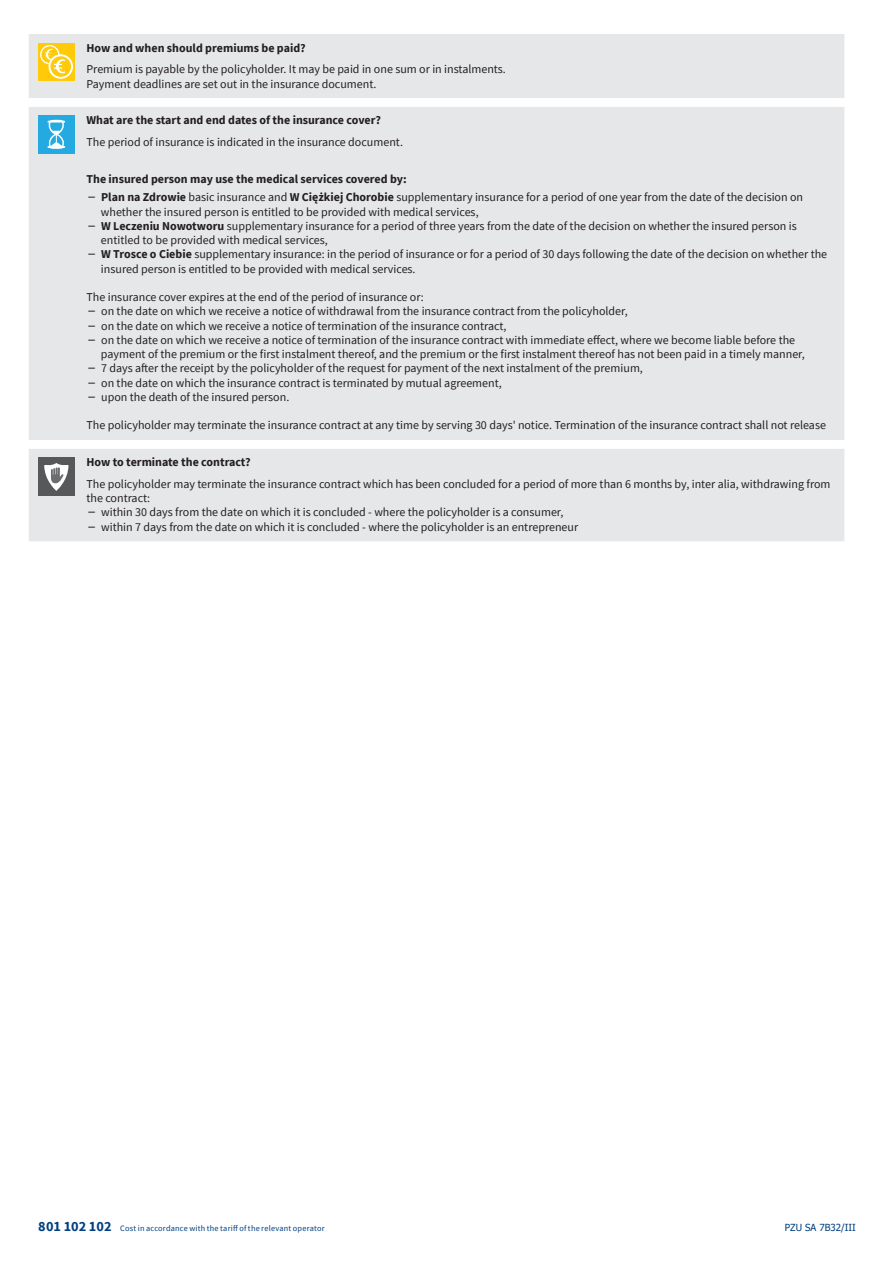
<style>
.page{position:relative;width:893px;height:1263px;background:#fff}
.page>*{position:absolute;margin:0;border:0;box-sizing:border-box;transform-origin:0 0}
._00_TEKST{font:12px/14.2px "Source Sans Pro";color:#231f20}
._01_HASŁO{font:700 12px "Source Sans Pro";color:#231f20}
._01_HASŁO-2{font:12px "Source Sans Pro";color:#231f20}
.t1{font:9.75px "Tahoma";color:#014081}
.t2{font:8.25px "Source Sans Pro";letter-spacing:.025em;color:#014081}
.s1{font-family:"Tahoma"}
.s2{font-weight:700}
.s3{font-weight:700;font-size:14.25px}
</style>
<div class="page">
<div style="left:29px;top:34px;width:815px;height:507px;background:#e6e7e9"></div>
<div style="left:29px;top:98px;width:815px;height:351px;background:#e6e7e9"></div>
<div style="left:38px;top:43px;width:37px;height:38px;background:#feca0a"></div>
<div style="left:40px;top:45px;width:19px;height:19px;border:1px solid #fff;border-radius:50%"></div>
<svg style="left:50px;top:55px;width:22px;height:23px"></svg>
<div style="left:49px;top:54px;width:24px;height:25px;border:2px solid #fff;border-radius:50%"></div>
<svg style="left:43px;top:48px;width:23px;height:26px"></svg>
<div style="left:38px;top:115px;width:37px;height:38px;background:#24aae1"></div>
<svg style="left:48px;top:120px;width:17px;height:29px"></svg>
<div style="left:38px;top:457px;width:37px;height:38px;background:#57585a"></div>
<svg style="left:44px;top:463px;width:24px;height:28px"></svg>
<p class="_01_HASŁO" style="left:86px;top:39px;width:221px">How and when should premiums be paid?</p>
<p class="_00_TEKST" style="left:86px;top:62px;width:421px">Premium is payable by the policyholder. It may be paid in one sum or in instalments.</p>
<p class="_00_TEKST" style="left:86px;top:76px;width:291px">Payment deadlines are set out in the insurance document.</p>
<p class="_01_HASŁO" style="left:86px;top:112px;width:296px">What are the start and end dates of the insurance cover?</p>
<p class="_01_HASŁO-2" style="left:86px;top:134px;width:318px">The period of insurance is indicated in the insurance document.</p>
<p class="_01_HASŁO" style="left:86px;top:171px;width:322px">The insured person may use the medical services covered by:</p>
<p class="_00_TEKST" style="left:101px;top:190px;width:704px;text-indent:-12px"><span class="s1">–</span> <span class="s2">Plan na Zdrowie</span> basic insurance and <span class="s2">W Ciężkiej Chorobie</span> supplementary insurance for a period of one year from the date of the decision on whether the insured person is entitled to be provided with medical services,</p>
<p class="_00_TEKST" style="left:101px;top:219px;width:697px;text-indent:-12px"><span class="s1">–</span> <span class="s2">W Leczeniu Nowotworu</span> supplementary insurance for a period of three years from the date of the decision on whether the insured person is entitled to be provided with medical services,</p>
<p class="_00_TEKST" style="left:101px;top:247px;width:728px;text-indent:-12px"><span class="s1">–</span> <span class="s2">W Trosce o Ciebie</span> supplementary insurance: in the period of insurance or for a period of 30 days following the date of the decision on whether the insured person is entitled to be provided with medical services.</p>
<p class="_00_TEKST" style="left:86px;top:290px;width:339px">The insurance cover expires at the end of the period of insurance or:</p>
<p class="_00_TEKST" style="left:89px;top:304px;width:541px"><span class="s1">–</span> on the date on which we receive a notice of withdrawal from the insurance contract from the policyholder,</p>
<p class="_00_TEKST" style="left:89px;top:318px;width:419px"><span class="s1">–</span> on the date on which we receive a notice of termination of the insurance contract,</p>
<p class="_00_TEKST" style="left:101px;top:333px;width:705px;text-indent:-12px"><span class="s1">–</span> on the date on which we receive a notice of termination of the insurance contract with immediate effect, where we become liable before the payment of the premium or the first instalment thereof, and the premium or the first instalment thereof has not been paid in a timely manner,</p>
<p class="_00_TEKST" style="left:89px;top:361px;width:556px"><span class="s1">–</span> 7 days after the receipt by the policyholder of the request for payment of the next instalment of the premium,</p>
<p class="_00_TEKST" style="left:89px;top:375px;width:415px"><span class="s1">–</span> on the date on which the insurance contract is terminated by mutual agreement,</p>
<p class="_00_TEKST" style="left:89px;top:390px;width:202px"><span class="s1">–</span> upon the death of the insured person.</p>
<p class="_00_TEKST" style="left:86px;top:418px;width:741px">The policyholder may terminate the insurance contract at any time by serving 30 days' notice. Termination of the insurance contract shall not release</p>
<p class="_01_HASŁO" style="left:86px;top:454px;width:166px">How to terminate the contract?</p>
<p class="_00_TEKST" style="left:86px;top:477px;width:745px">The policyholder may terminate the insurance contract which has been concluded for a period of more than 6 months by, inter alia, withdrawing from the contract:</p>
<p class="_00_TEKST" style="left:89px;top:505px;width:476px"><span class="s1">–</span> within 30 days from the date on which it is concluded - where the policyholder is a consumer,</p>
<p class="_00_TEKST" style="left:89px;top:519px;width:491px"><span class="s1">–</span> within 7 days from the date on which it is concluded - where the policyholder is an entrepreneur</p>
<p class="t2" style="left:38px;top:1223px;width:288px"><span class="s3">801 102 102</span> Cost in accordance with the tariff of the relevant operator</p>
<p class="t1" style="left:785px;top:1221px;width:72px">PZU SA 7B32/III</p>
</div>
